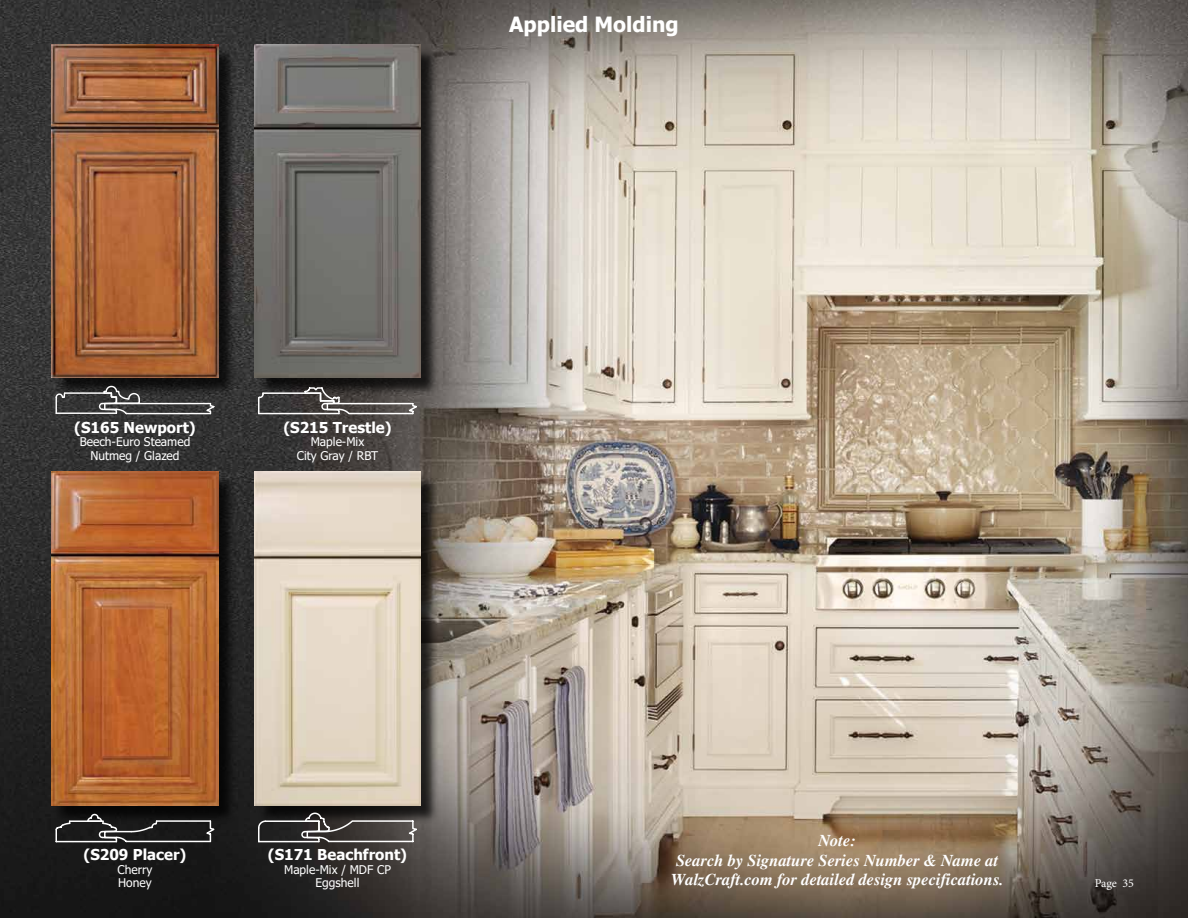
<style>
.page{position:relative;width:1188px;height:918px;background:#fff}
.page>*{position:absolute;margin:0;border:0;box-sizing:border-box;transform-origin:0 0}
.t1{font:700 21px "Tahoma";color:#fff}
.t2{font:italic 700 16.5px/19.8px "Times";color:#fff;text-align:center}
.t3{font:700 15px "Tahoma";color:#fff}
.t4{font:12px/13.5px "Tahoma";color:#fff;text-align:center}
.t5{font:12px "Minion Pro";letter-spacing:-.005em;color:#fff}
</style>
<div class="page">
<img style="left:0;top:0;width:1188px;height:918px">
<div style="left:257px;top:474px;width:182px;height:350px;background:#000;opacity:.75"></div>
<img style="left:255px;top:472px;width:165px;height:334px">
<div style="left:257px;top:47px;width:182px;height:350px;background:#000;opacity:.75"></div>
<img style="left:255px;top:45px;width:165px;height:333px">
<div style="left:54px;top:474px;width:183px;height:350px;background:#000;opacity:.75"></div>
<img style="left:51px;top:472px;width:168px;height:334px">
<div style="left:54px;top:47px;width:183px;height:349px;background:#000;opacity:.75"></div>
<img style="left:52px;top:45px;width:166px;height:333px">
<svg style="left:257px;top:386px;width:161px;height:29px;background:#5a5756"></svg>
<svg style="left:55px;top:385px;width:161px;height:31px;background:#4b4b4b"></svg>
<svg style="left:55px;top:813px;width:161px;height:31px;background:#353535"></svg>
<svg style="left:257px;top:812px;width:161px;height:32px;background:#4c4948"></svg>
<p class="t1" style="left:509px;top:9px;width:171px">Applied Molding</p>
<p class="t3" style="left:74px;top:417px;width:123px">(S165 Newport)</p>
<p class="t4" style="left:80px;top:436px;width:112px">Beech-Euro Steamed<br>Nutmeg / Glazed</p>
<p class="t3" style="left:283px;top:417px;width:110px">(S215 Trestle)</p>
<p class="t4" style="left:297px;top:436px;width:83px">Maple-Mix<br>City Gray / RBT</p>
<p class="t3" style="left:84px;top:844px;width:104px">(S209 Placer)</p>
<p class="t4" style="left:118px;top:863px;width:36px;text-align:left">Cherry<br>Honey</p>
<p class="t3" style="left:268px;top:844px;width:141px">(S171 Beachfront)</p>
<p class="t4" style="left:284px;top:863px;width:108px">Maple-Mix / MDF CP<br>Eggshell</p>
<p class="t2" style="left:671px;top:830px;width:334px">Note:<br>Search by Signature Series Number &amp; Name at<br>WalzCraft.com for detailed design specifications.</p>
<p class="t5" style="left:1095px;top:875px;width:41px">Page 35</p>
</div>
